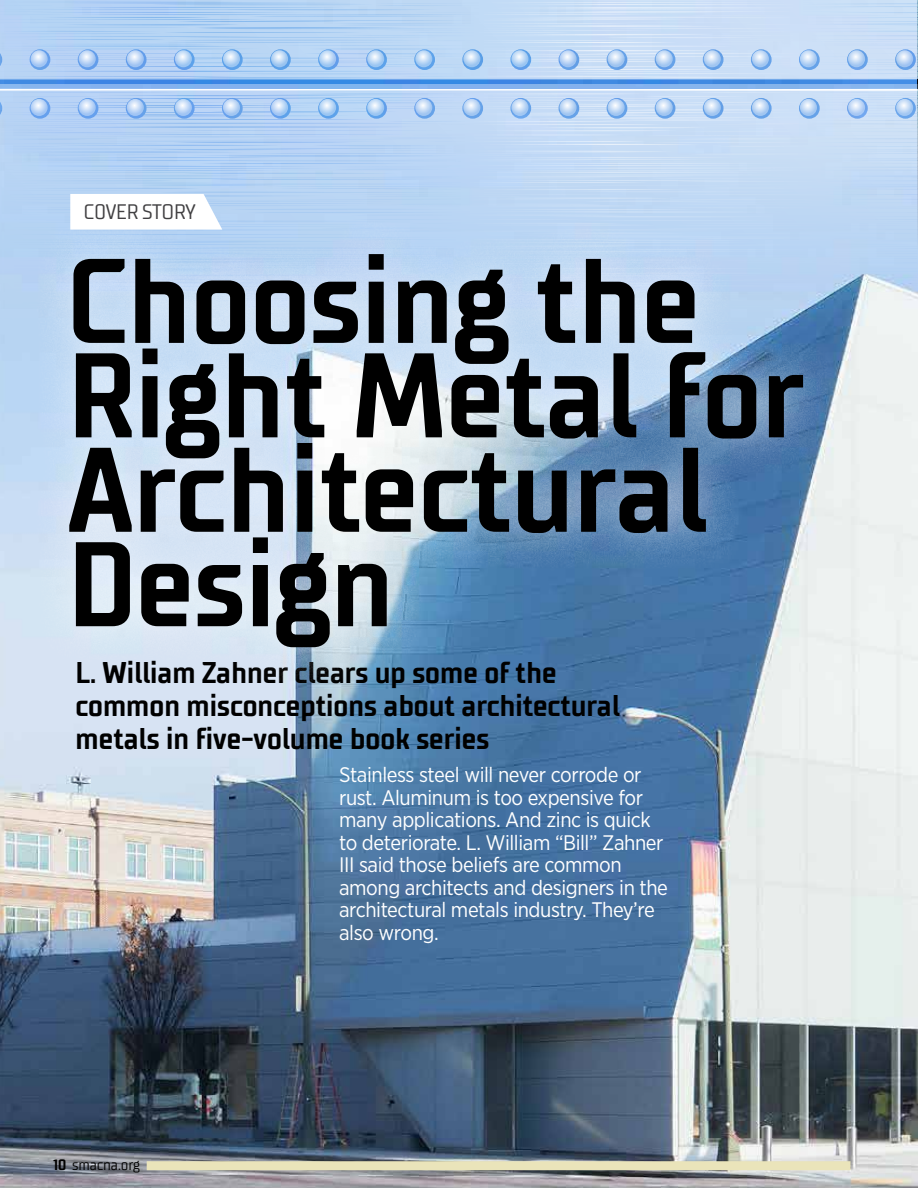
<style>
.page{position:relative;width:918px;height:1188px;background:#fff}
.page>*{position:absolute;margin:0;border:0;box-sizing:border-box;transform-origin:0 0}
.t1{font:700 120px/94.5px "TT Supermolot Condensed";color:#000}
.t2{font:700 30px/33px "TT Supermolot Condensed";color:#000}
.t3{font:21px/22.5px "Gotham Narrow";letter-spacing:-.02em;color:#fff}
.t4{font:21px "TT Supermolot Condensed";letter-spacing:-.02em;color:#414042}
.t5{font:15px "TT Supermolot Condensed";letter-spacing:-.01em;color:#000}
.s1{font-weight:700}
</style>
<div class="page">
<img style="left:0;top:335px;width:918px;height:853px">
<div style="left:147px;top:1161px;width:704px;height:9px;background:#eae4ba"></div>
<svg style="left:0;top:0;width:918px;height:335px"></svg>
<div style="left:31px;top:216px;width:811px;height:471px;background:#fff;opacity:.75"></div>
<p class="t4" style="left:84px;top:200px;width:114px">C0VER STORY</p>
<h1 class="t1" style="left:68px;top:255px;width:738px">Choosing the<br>Right Metal for<br>Architectural<br>Design</h1>
<h2 class="t2" style="left:76px;top:656px;width:546px">L. William Zahner clears up some of the common misconceptions about architectural metals in five-volume book series</h2>
<p class="t5" style="left:53px;top:1156px;width:88px"><span class="s1">10</span> smacna.org</p>
<p class="t3" style="left:339px;top:763px;width:330px">Stainless steel will never corrode or rust. Aluminum is too expensive for many applications. And zinc is quick to deteriorate. L. William “Bill” Zahner III said those beliefs are common among architects and designers in the architectural metals industry. They’re also wrong.</p>
</div>
